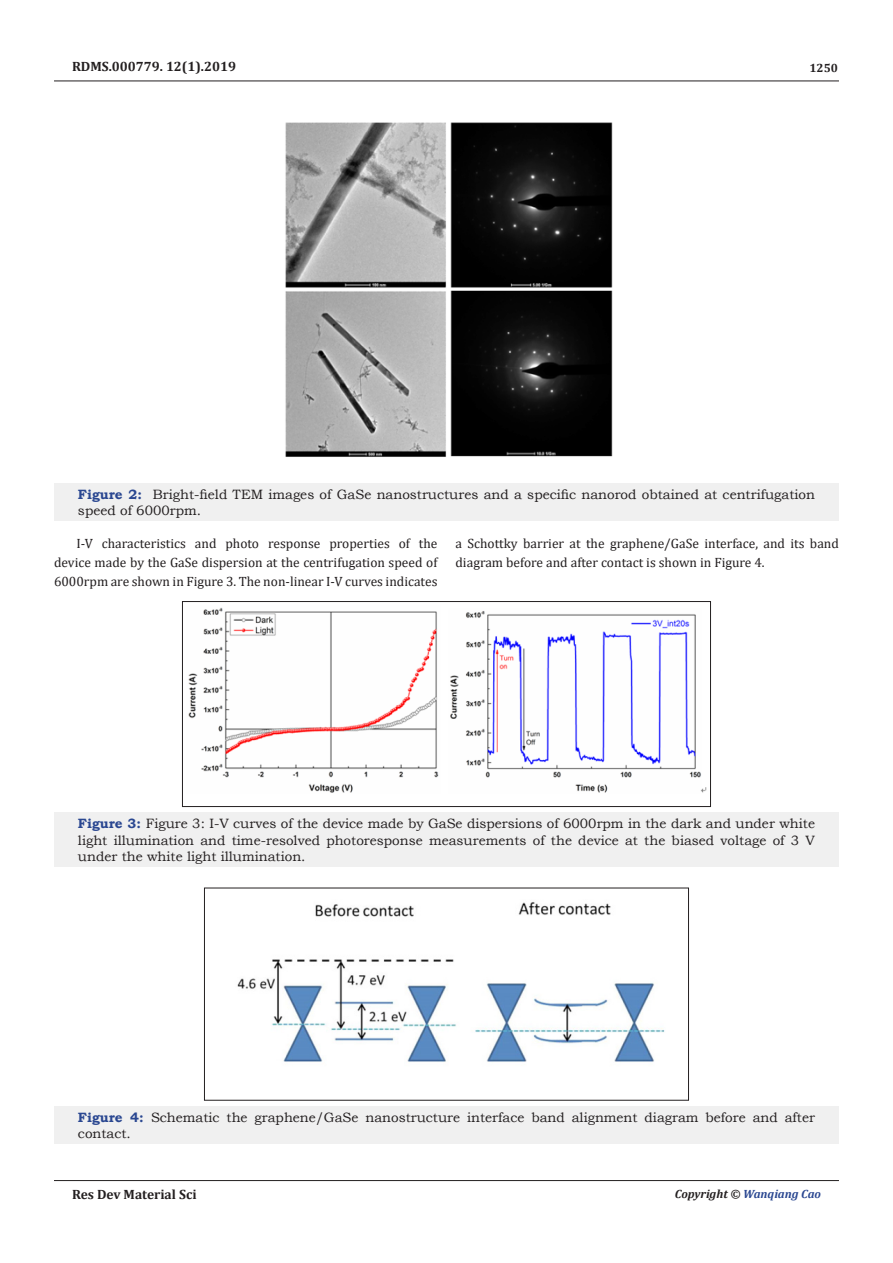
<style>
.page{position:relative;width:893px;height:1263px;background:#fff}
.page>*{position:absolute;margin:0;border:0;box-sizing:border-box;transform-origin:0 0}
.t1{font:13.5px/16.2px "Bookman Old Style";color:#231f20}
.t2{font:13.5px/18.8px "Cambria";color:#231f20;text-align:justify}
.t3{font:700 13.5px "Cambria";color:#231f20}
.t4{font:italic 700 12px "Cambria";color:#2a4791}
.t5{font:700 12px "Cambria";color:#231f20}
.s1{font-weight:700;color:#2a4791}
.s2{color:#231f20}
</style>
<div class="page">
<hr style="left:54px;top:81px;width:785px;height:1px;background:#231f20">
<hr style="left:54px;top:1180px;width:785px;height:1px;background:#231f20">
<div style="left:54px;top:483px;width:785px;height:38px;background:#f0f0f0"></div>
<img style="left:285px;top:122px;width:328px;height:335px">
<div style="left:54px;top:813px;width:785px;height:54px;background:#f0f0f0"></div>
<img style="left:188px;top:607px;width:519px;height:186px">
<div style="left:182px;top:601px;width:529px;height:206px;border:1px solid #231f20"></div>
<div style="left:54px;top:1106px;width:785px;height:38px;background:#f0f0f0"></div>
<img style="left:237px;top:902px;width:428px;height:160px">
<div style="left:204px;top:888px;width:485px;height:212px;border:1px solid #231f20"></div>
<p class="t3" style="left:72px;top:56px;width:166px">RDMS.000779. 12(1).2019</p>
<p class="t5" style="left:809px;top:60px;width:30px">1250</p>
<p class="t1" style="left:78px;top:486px;width:738px"><span class="s1">Figure 2:</span> Bright-field TEM images of GaSe nanostructures and a specific nanorod obtained at centrifugation speed of 6000rpm.</p>
<p class="t2" style="left:54px;top:534px;width:385px;text-indent:22px">I-V characteristics and photo response properties of the device made by the GaSe dispersion at the centrifugation speed of 6000rpm are shown in Figure 3. The non-linear I-V curves indicates</p>
<p class="t2" style="left:455px;top:534px;width:385px">a Schottky barrier at the graphene/GaSe interface, and its band diagram before and after contact is shown in Figure 4.</p>
<p class="t1" style="left:78px;top:816px;width:738px;text-align:justify"><span class="s1">Figure 3:</span> Figure 3: I-V curves of the device made by GaSe dispersions of 6000rpm in the dark and under white light illumination and time-resolved photoresponse measurements of the device at the biased voltage of 3 V under the white light illumination.</p>
<p class="t1" style="left:78px;top:1109px;width:738px"><span class="s1">Figure 4:</span> Schematic the graphene/GaSe nanostructure interface band alignment diagram before and after contact.</p>
<p class="t3" style="left:72px;top:1185px;width:126px">Res Dev Material Sci</p>
<p class="t4" style="left:675px;top:1185px;width:148px"><span class="s2">Copyright ©</span> Wanqiang Cao</p>
</div>
